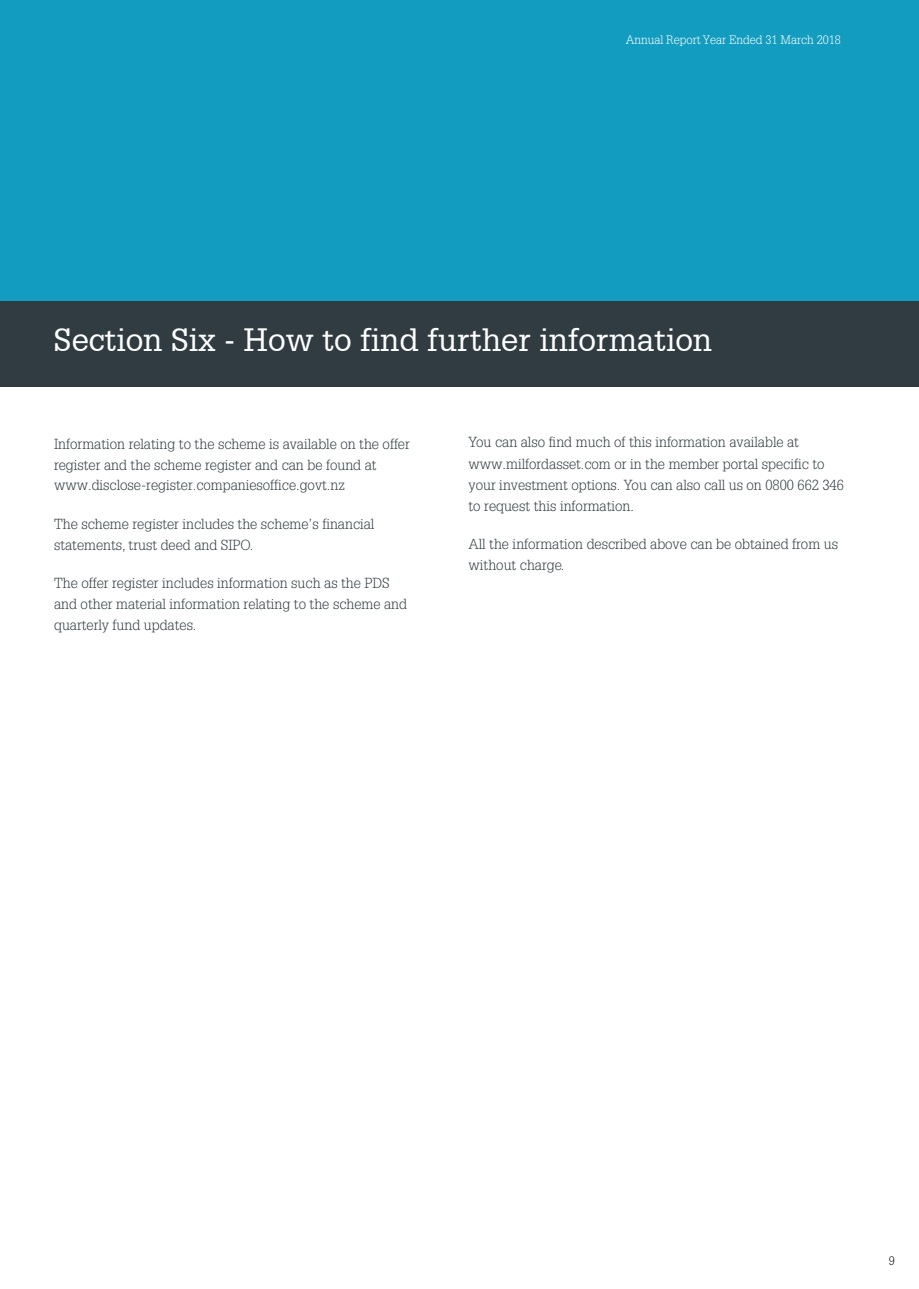
<style>
.page{position:relative;width:919px;height:1289px;background:#fff}
.page>*{position:absolute;margin:0;border:0;box-sizing:border-box;transform-origin:0 0}
.t1{font:31.5px "Glypha 55 Roman";color:#fff}
.t2{font:300 14.25px/21px "Glypha";color:#2f3b41}
.t3{font:300 14.25px "Glypha LT Std";color:#2f3b41}
.t4{font:300 12px "Glypha LT Std";color:#fff}
.t5{font:300 12px "Glypha";color:#000}
.s1{font-family:"Glypha LT Std"}
</style>
<div class="page">
<div style="left:0;top:0;width:918px;height:301px;background:#129dc0"></div>
<div style="left:0;top:301px;width:918px;height:85px;background:#303c42"></div>
<p class="t4" style="left:625px;top:33px;width:217px">Annual Report Year Ended 31 March 2018</p>
<h1 class="t1" style="left:54px;top:321px;width:659px">Section Six - How to find further information</h1>
<p class="t2" style="left:54px;top:434px;width:357px">Information relating to the scheme is available on the offer register and the scheme register and can be found at</p>
<p class="t3" style="left:54px;top:477px;width:292px">www.disclose-register.companiesoffice.govt.nz</p>
<p class="t2" style="left:54px;top:513px;width:322px">The scheme register includes the scheme’s financial statements, trust deed and SIPO.</p>
<p class="t2" style="left:54px;top:572px;width:354px">The offer register includes information such as the PDS and other material information relating to the scheme and quarterly fund updates.</p>
<p class="t2" style="left:468px;top:430px;width:377px;line-height:21.5px">You can <span class="s1">also find much of</span> this information available at www.milfordasset.com or in the member portal specific to your investment options. You can also call us on 0800 662 346 to request this information.</p>
<p class="t2" style="left:468px;top:533px;width:371px">All the information described above can be obtained from us without charge.</p>
<p class="t5" style="left:888px;top:1254px;width:7px">9</p>
</div>
